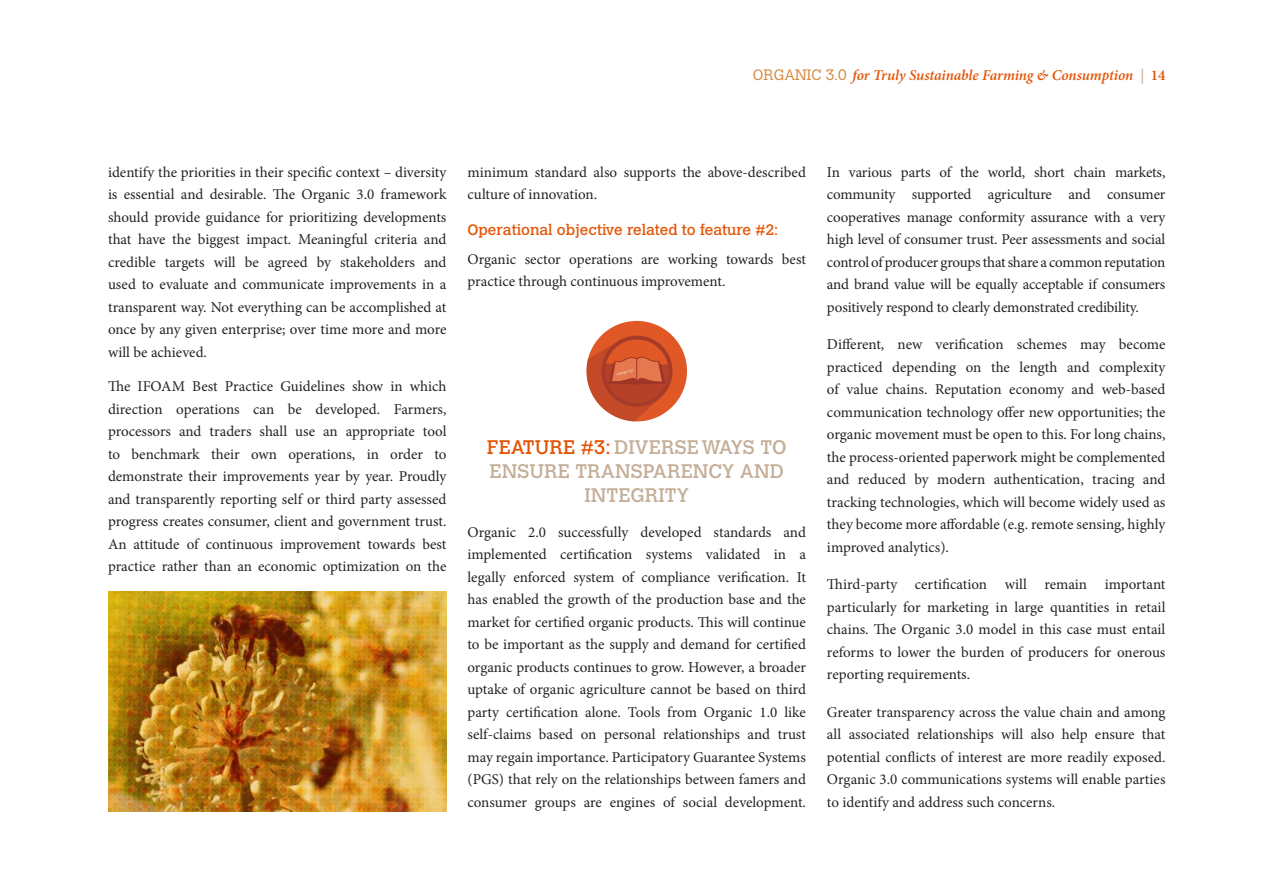
<style>
.page{position:relative;width:1263px;height:893px;background:#fff}
.page>*{position:absolute;margin:0;border:0;box-sizing:border-box;transform-origin:0 0}
.t1{font:19.5px/24px "Calvert MT Std";color:#c4ae98;text-align:center}
.t2{font:15px/22.5px "Minion Pro";letter-spacing:-.005em;color:#232222;text-align:justify}
.t3{font:italic 600 15px "Minion Pro";letter-spacing:-.01em;color:#e35406}
.t4{font:15px "Calvert MT Std";color:#e35406}
.s1{font-family:"Calvert MT Std";font-weight:300;font-style:normal;color:#d58a3f}
.s2{color:#c4ae98}
.s3{font-style:normal}
.s4{color:#e35406}
</style>
<div class="page">
<div style="left:586px;top:321px;width:101px;height:100px;background:#e05826;border-radius:50%"></div>
<div style="left:601px;top:336px;width:71px;height:71px;background:#a73b29;border-radius:50%"></div>
<svg style="left:587px;top:339px;width:82px;height:82px"></svg>
<img style="left:108px;top:592px;width:338px;height:220px">
<p class="t3" style="left:753px;top:65px;width:414px"><span class="s1">ORGANIC 3.0</span> for Truly Sustainable Farming &amp; Consumption <span class="s2">|</span> <span class="s3">14</span></p>
<p class="t2" style="left:108px;top:161px;width:340px">identify the priorities in their specific context – diversity is essential and desirable. The Organic 3.0 framework should provide guidance for prioritizing developments that have the biggest impact. Meaningful criteria and credible targets will be agreed by stakeholders and used to evaluate and communicate improvements in a transparent way. Not everything can be accomplished at once by any given enterprise; over time more and more will be achieved.</p>
<p class="t2" style="left:108px;top:375px;width:340px">The IFOAM Best Practice Guidelines show in which direction operations can be developed. Farmers, processors and traders shall use an appropriate tool to benchmark their own operations, in order to demonstrate their improvements year by year. Proudly and transparently reporting self or third party assessed progress creates consumer, client and government trust.<br>An attitude of continuous improvement towards best practice rather than an economic optimization on the</p>
<p class="t2" style="left:467px;top:161px;width:340px">minimum standard also supports the above-described culture of innovation.</p>
<p class="t4" style="left:467px;top:221px;width:312px">Operational objective related to feature #2:</p>
<p class="t2" style="left:467px;top:248px;width:340px">Organic sector operations are working towards best practice through continuous improvement.</p>
<h1 class="t1" style="left:487px;top:435px;width:301px"><span class="s4">FEATURE #3:</span> DIVERSE WAYS TO<br>ENSURE TRANSPARENCY AND<br>INTEGRITY</h1>
<p class="t2" style="left:467px;top:521px;width:340px">Organic 2.0 successfully developed standards and implemented certification systems validated in a legally enforced system of compliance verification. It has enabled the growth of the production base and the market for certified organic products. This will continue to be important as the supply and demand for certified organic products continues to grow. However, a broader uptake of organic agriculture cannot be based on third party certification alone. Tools from Organic 1.0 like self-claims based on personal relationships and trust may regain importance. Participatory Guarantee Systems (PGS) that rely on the relationships between famers and consumer groups are engines of social development.</p>
<p class="t2" style="left:827px;top:161px;width:340px">In various parts of the world, short chain markets, community supported agriculture and consumer cooperatives manage conformity assurance with a very high level of consumer trust. Peer assessments and social control of producer groups that share a common reputation and brand value will be equally acceptable if consumers positively respond to clearly demonstrated credibility.</p>
<p class="t2" style="left:827px;top:333px;width:340px">Different, new verification schemes may become practiced depending on the length and complexity of value chains. Reputation economy and web-based communication technology offer new opportunities; the organic movement must be open to this. For long chains, the process-oriented paperwork might be complemented and reduced by modern authentication, tracing and tracking technologies, which will become widely used as they become more affordable (e.g. remote sensing, highly improved analytics).</p>
<p class="t2" style="left:827px;top:573px;width:340px">Third-party certification will remain important particularly for marketing in large quantities in retail chains. The Organic 3.0 model in this case must entail reforms to lower the burden of producers for onerous reporting requirements.</p>
<p class="t2" style="left:827px;top:701px;width:340px">Greater transparency across the value chain and among all associated relationships will also help ensure that potential conflicts of interest are more readily exposed.<br>Organic 3.0 communications systems will enable parties to identify and address such concerns.</p>
</div>
